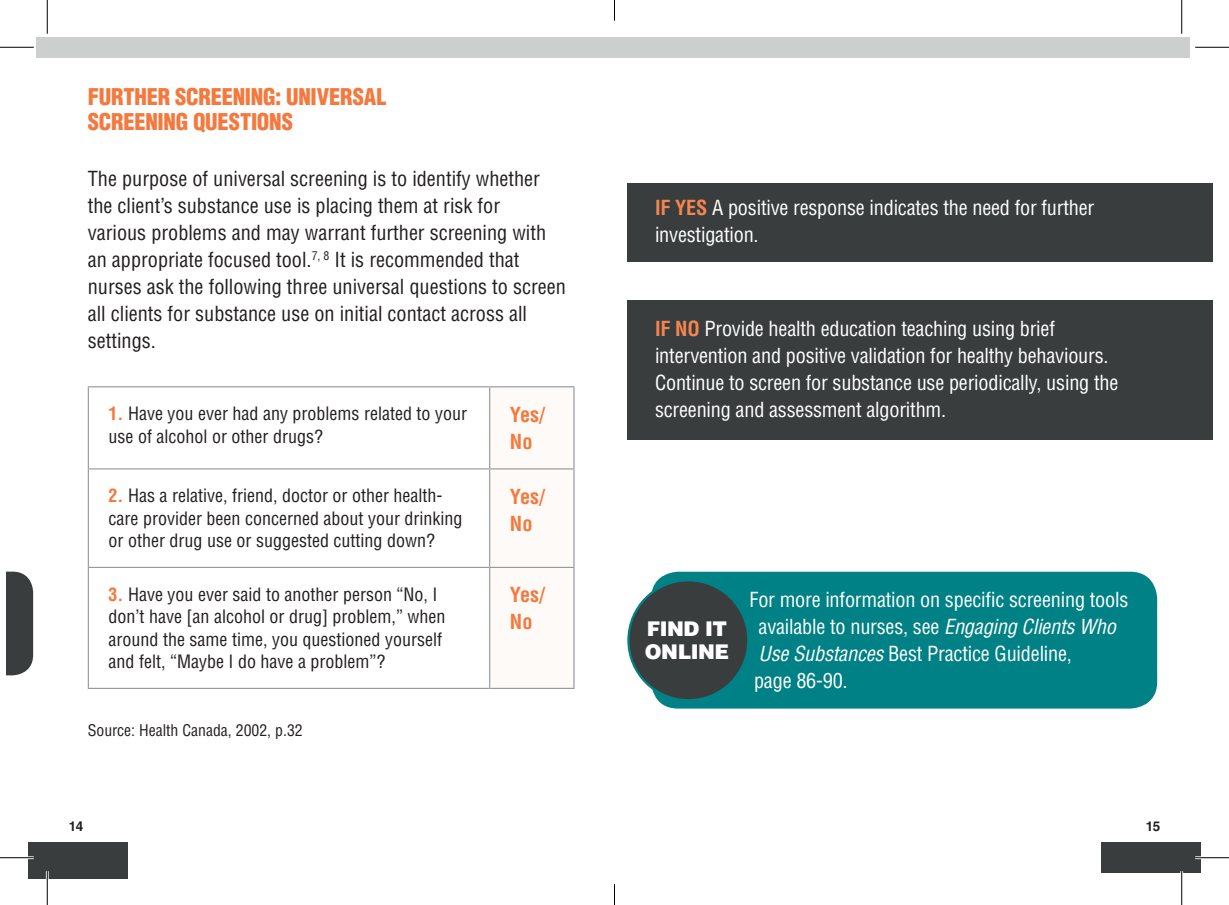
<style>
.page{position:relative;width:1229px;height:905px;background:#fff}
.page>*{position:absolute;margin:0;border:0;box-sizing:border-box;transform-origin:0 0}
.t1{font:900 condensed 22.5px/24.8px "Helvetica LT Std";letter-spacing:-.01em;color:#f4793e}
.t2{font:condensed 20.25px/27px "Helvetica LT Std";letter-spacing:-.01em;color:#fff}
.t3{font:condensed 20.25px/27px "Helvetica LT Std";color:#231f20}
.t4{font:700 condensed 20.25px/27px "Helvetica LT Std";color:#f4793e}
.t5{font:900 20.25px/22.5px "Helvetica LT Std";letter-spacing:-.025em;color:#fff}
.t6{font:condensed 18px/22.5px "Helvetica LT Std";color:#231f20}
.t7{font:condensed 15.75px "Helvetica LT Std";color:#231f20}
.t8{font:700 13.5px "Helvetica LT Std";color:#231f20}
.s1{font-weight:700;color:#f4793e}
.s2{font-weight:700;color:#f5854f}
.s3{font-style:italic}
</style>
<div class="page">
<div style="left:1100px;top:842px;width:100px;height:30px;background:#3a3d3d"></div>
<div style="left:28px;top:842px;width:100px;height:36px;background:#3a3d3d"></div>
<div style="left:36px;top:37px;width:1153px;height:20px;background:#cdcfce"></div>
<div style="left:627px;top:300px;width:585px;height:140px;background:#3a3d3d"></div>
<div style="left:627px;top:183px;width:585px;height:78px;background:#3a3d3d"></div>
<div style="left:651px;top:571px;width:506px;height:137px;background:#008185;border-radius:27px"></div>
<div style="left:628px;top:580px;width:120px;height:120px;background:#3a3d3d;border-radius:50%"></div>
<div style="left:627px;top:579px;width:122px;height:122px;border:2px solid #008185;border-radius:50%"></div>
<svg style="left:7px;top:571px;width:26px;height:104px;background:#464949"></svg>
<svg style="left:490px;top:387px;width:83px;height:300px"></svg>
<hr style="left:88px;top:386px;width:402px;height:1px;background:#939598">
<hr style="left:88px;top:387px;width:1px;height:81px;background:#939598">
<hr style="left:490px;top:386px;width:84px;height:1px;background:#939598">
<hr style="left:489px;top:387px;width:1px;height:81px;background:#939598">
<hr style="left:573px;top:387px;width:1px;height:81px;background:#939598">
<hr style="left:88px;top:468px;width:402px;height:1px;background:#939598">
<hr style="left:88px;top:469px;width:1px;height:98px;background:#939598">
<hr style="left:490px;top:468px;width:84px;height:1px;background:#939598">
<hr style="left:489px;top:469px;width:1px;height:98px;background:#939598">
<hr style="left:573px;top:469px;width:1px;height:98px;background:#939598">
<hr style="left:88px;top:567px;width:402px;height:1px;background:#939598">
<hr style="left:88px;top:568px;width:1px;height:119px;background:#939598">
<hr style="left:490px;top:567px;width:84px;height:1px;background:#939598">
<hr style="left:489px;top:568px;width:1px;height:119px;background:#939598">
<hr style="left:573px;top:568px;width:1px;height:119px;background:#939598">
<hr style="left:88px;top:687px;width:402px;height:2px;background:#939598">
<hr style="left:490px;top:687px;width:84px;height:2px;background:#939598">
<hr style="left:0;top:856px;width:34px;height:3px;background:#fff">
<hr style="left:1195px;top:856px;width:33px;height:3px;background:#fff">
<hr style="left:46px;top:871px;width:3px;height:33px;background:#fff">
<hr style="left:1180px;top:871px;width:3px;height:33px;background:#fff">
<hr style="left:0;top:47px;width:34px;height:1px;background:#000">
<hr style="left:1195px;top:47px;width:33px;height:1px;background:#000">
<hr style="left:0;top:857px;width:34px;height:1px;background:#000">
<hr style="left:1195px;top:857px;width:33px;height:1px;background:#000">
<hr style="left:47px;top:0;width:1px;height:34px;background:#000">
<hr style="left:47px;top:871px;width:1px;height:33px;background:#000">
<hr style="left:1181px;top:0;width:1px;height:34px;background:#000">
<hr style="left:1181px;top:871px;width:1px;height:33px;background:#000">
<svg style="left:614px;top:0;width:1px;height:20px"></svg>
<svg style="left:614px;top:884px;width:1px;height:20px"></svg>
<p class="t1" style="left:88px;top:84px;width:277px">FURTHER SCREENING: UNIVERSAL<br>SCREENING QUESTIONS</p>
<p class="t3" style="left:88px;top:165px;width:479px">The purpose of universal screening is to identify whether the client’s substance use is placing them at risk for<br>various problems and may warrant further screening with an appropriate focused tool.<sup>7,</sup> <sup>8</sup> It is recommended that nurses ask the following three universal questions to screen all clients for substance use on initial contact across all settings.</p>
<p class="t6" style="left:109px;top:402px;width:360px"><span class="s1">1.</span> Have you ever had any problems related to your use of alcohol or other drugs?</p>
<p class="t4" style="left:510px;top:400px;width:36px">Yes/<br>No</p>
<p class="t6" style="left:109px;top:484px;width:355px"><span class="s1">2.</span> Has a relative, friend, doctor or other health&shy;care provider been concerned about your drinking or other drug use or suggested cutting down?</p>
<p class="t4" style="left:510px;top:482px;width:36px">Yes/<br>No</p>
<p class="t6" style="left:109px;top:582px;width:338px"><span class="s1">3.</span> Have you ever said to another person “No, I don’t have [an alcohol or drug] problem,” when around the same time, you questioned yourself and felt, “Maybe I do have a problem”?</p>
<p class="t4" style="left:510px;top:581px;width:36px">Yes/<br>No</p>
<p class="t7" style="left:88px;top:720px;width:216px">Source: Health Canada, 2002, p.32</p>
<p class="t2" style="left:655px;top:194px;width:441px"><span class="s2">IF YES</span> A positive response indicates the need for further investigation.</p>
<p class="t2" style="left:655px;top:315px;width:465px"><span class="s2">IF NO</span> Provide health education teaching using brief intervention and positive validation for healthy behaviours.<br>Continue to screen for substance use periodically, using the screening and assessment algorithm.</p>
<p class="t5" style="left:645px;top:617px;width:86px">FIND IT<br>ONLINE</p>
<p class="t2" style="left:749px;top:585px;width:380px">For more information on specific screening tools available to nurses, see <span class="s3">Engaging Clients Who Use Substances</span> Best Practice Guideline,<br>page 86-90.</p>
<p class="t8" style="left:69px;top:818px;width:16px">14</p>
<p class="t8" style="left:1145px;top:818px;width:16px">15</p>
</div>
